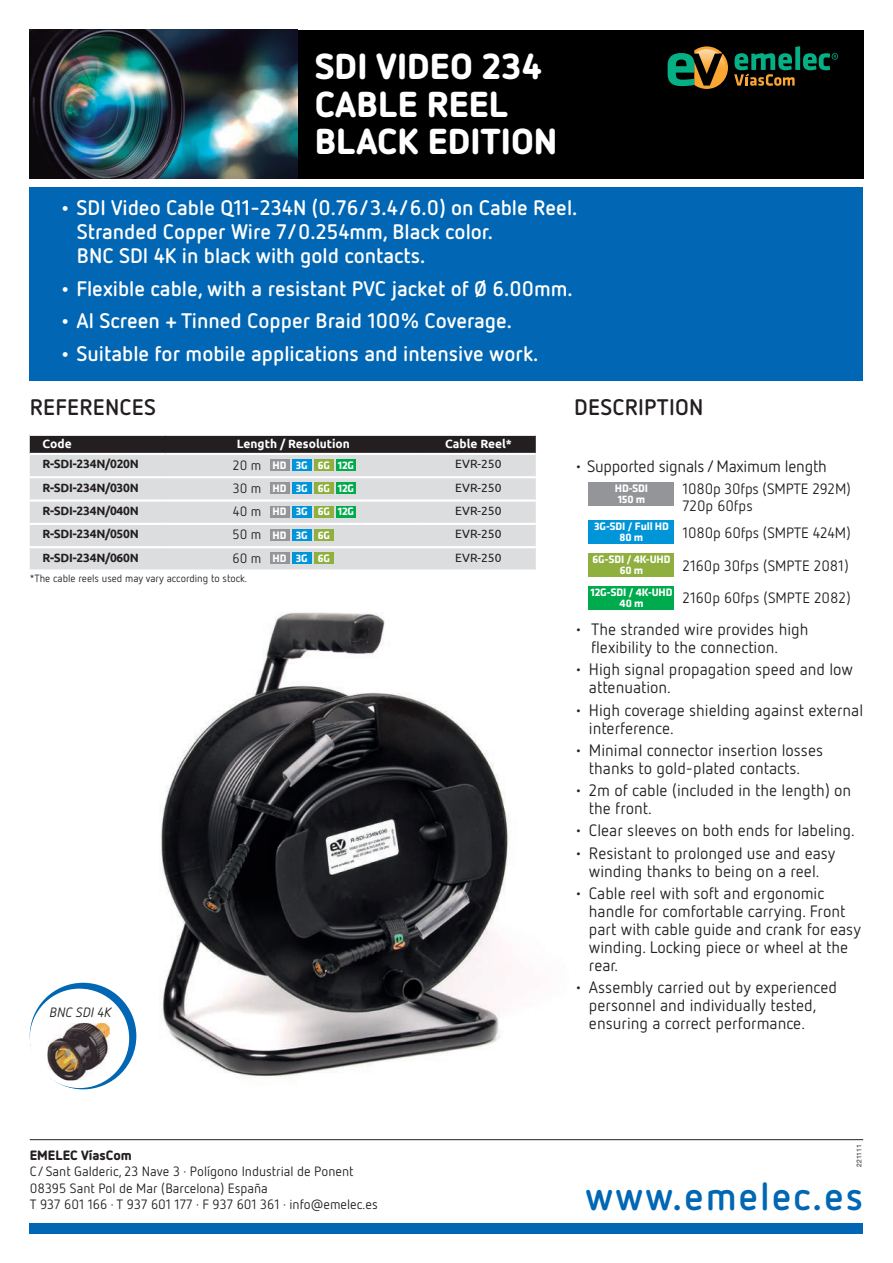
<style>
.page{position:relative;width:893px;height:1263px;background:#fff}
.page>*{position:absolute;margin:0;border:0;box-sizing:border-box;transform-origin:0 0}
.t1{font:700 39px "Netto OT";letter-spacing:.045em;color:#0166b3}
.t2{font:900 36px/37.5px "Netto OT";color:#fff}
.t3{font:700 22.5px "Netto OT";letter-spacing:.01em;color:#231f20}
.t4{font:700 21px/24px "Netto OT";color:#fff}
.t5{font:16.5px/18px "Netto OT";color:#231f20}
.t6{font:15px/16.5px "Netto OT";color:#231f20}
.t7{font:13.5px/16.5px "Netto OT";color:#231f20}
.t8{font:900 13.5px "Netto OT";color:#231f20}
.t9{font:italic 13.5px "Netto OT";color:#231f20}
.t10{font:700 12px "Ubuntu";letter-spacing:-.02em;color:#231f20}
.t11{font:12px "Ubuntu";color:#231f20}
.t12{font:700 12px "Ubuntu";color:#fff}
.t13{font:700 11.25px/11.2px "Klavika";letter-spacing:-.01em;color:#fff;text-align:center}
.t14{font:10.5px "Netto OT";color:#231f20}
.t15{font:6.75px "Helvetica Neue";color:#231f20}
.s1{font-family:"Netto OT";font-weight:400;font-size:13.5px;color:#231f20}
.s2{font-family:"Ubuntu";font-weight:300}
</style>
<div class="page">
<div style="left:30px;top:1223px;width:833px;height:10px;background:#0166b3"></div>
<img style="left:45px;top:568px;width:582px;height:573px">
<svg style="left:30px;top:983px;width:106px;height:106px"></svg>
<div style="left:30px;top:989px;width:99px;height:99px;background:#fff;border-radius:50%"></div>
<img style="left:47px;top:1023px;width:63px;height:57px">
<div style="left:30px;top:187px;width:833px;height:194px;background:#0166b3"></div>
<hr style="left:30px;top:1139px;width:833px;height:1px;background:#231f20">
<div style="left:30px;top:30px;width:833px;height:149px;background:#000001"></div>
<img style="left:30px;top:30px;width:268px;height:149px">
<svg style="left:668px;top:46px;width:60px;height:43px"></svg>
<svg style="left:734px;top:46px;width:104px;height:40px"></svg>
<div style="left:30px;top:436px;width:506px;height:17px;background:#231f20"></div>
<div style="left:30px;top:455px;width:506px;height:114px;background:#dcdddf"></div>
<hr style="left:30px;top:476px;width:136px;height:2px;background:#fff">
<hr style="left:166px;top:476px;width:255px;height:2px;background:#fff">
<hr style="left:421px;top:476px;width:115px;height:2px;background:#fff">
<hr style="left:30px;top:499px;width:136px;height:3px;background:#fff">
<hr style="left:166px;top:499px;width:255px;height:3px;background:#fff">
<hr style="left:421px;top:499px;width:115px;height:3px;background:#fff">
<hr style="left:30px;top:523px;width:136px;height:2px;background:#fff">
<hr style="left:166px;top:523px;width:255px;height:2px;background:#fff">
<hr style="left:421px;top:523px;width:115px;height:2px;background:#fff">
<hr style="left:30px;top:546px;width:136px;height:2px;background:#fff">
<hr style="left:166px;top:546px;width:255px;height:2px;background:#fff">
<hr style="left:421px;top:546px;width:115px;height:2px;background:#fff">
<hr style="left:30px;top:569px;width:136px;height:3px;background:#fff">
<hr style="left:166px;top:569px;width:255px;height:3px;background:#fff">
<hr style="left:421px;top:569px;width:115px;height:3px;background:#fff">
<div style="left:336px;top:459px;width:19px;height:12px;background:#00ab4d"></div>
<div style="left:314px;top:459px;width:19px;height:12px;background:#8faf3e"></div>
<div style="left:292px;top:459px;width:19px;height:12px;background:#0095d9"></div>
<div style="left:270px;top:459px;width:19px;height:12px;background:#939598"></div>
<div style="left:336px;top:482px;width:19px;height:12px;background:#00ab4d"></div>
<div style="left:314px;top:482px;width:19px;height:12px;background:#8faf3e"></div>
<div style="left:292px;top:482px;width:19px;height:12px;background:#0095d9"></div>
<div style="left:270px;top:482px;width:19px;height:12px;background:#939598"></div>
<div style="left:336px;top:506px;width:19px;height:11px;background:#00ab4d"></div>
<div style="left:314px;top:506px;width:19px;height:11px;background:#8faf3e"></div>
<div style="left:292px;top:506px;width:19px;height:11px;background:#0095d9"></div>
<div style="left:270px;top:506px;width:19px;height:11px;background:#939598"></div>
<div style="left:314px;top:529px;width:19px;height:12px;background:#8faf3e"></div>
<div style="left:292px;top:529px;width:19px;height:12px;background:#0095d9"></div>
<div style="left:270px;top:529px;width:19px;height:12px;background:#939598"></div>
<div style="left:314px;top:552px;width:19px;height:12px;background:#8faf3e"></div>
<div style="left:292px;top:552px;width:19px;height:12px;background:#0095d9"></div>
<div style="left:270px;top:552px;width:19px;height:12px;background:#939598"></div>
<div style="left:589px;top:482px;width:85px;height:23px;background:#939598"></div>
<div style="left:589px;top:520px;width:85px;height:23px;background:#0095d9"></div>
<div style="left:589px;top:553px;width:85px;height:23px;background:#8faf3e"></div>
<div style="left:589px;top:586px;width:85px;height:23px;background:#00ab4d"></div>
<h2 class="t2" style="left:315px;top:46px;width:244px">SDI VIDEO 234<br>CABLE REEL<br>BLACK EDITION</h2>
<p class="t4" style="left:77px;top:195px;width:502px;text-indent:-17px">• SDI Video Cable Q11-234N (0.76/3.4/6.0) on Cable Reel.<br>Stranded Copper Wire 7/0.254mm, Black color.<br>BNC SDI 4K in black with gold contacts.</p>
<p class="t4" style="left:60px;top:276px;width:515px">• Flexible cable, with a resistant PVC jacket of Ø 6.00mm.</p>
<p class="t4" style="left:60px;top:308px;width:454px">• Al Screen + Tinned Copper Braid 100% Coverage.</p>
<p class="t4" style="left:60px;top:341px;width:481px">• Suitable for mobile applications and intensive work.</p>
<h3 class="t3" style="left:30px;top:393px;width:128px">REFERENCES</h3>
<h3 class="t3" style="left:574px;top:393px;width:131px">DESCRIPTION</h3>
<p class="t12" style="left:43px;top:437px;width:31px">Code</p>
<p class="t12" style="left:237px;top:437px;width:115px">Length / Resolution</p>
<p class="t12" style="left:445px;top:437px;width:68px">Cable Reel*</p>
<p class="t10" style="left:43px;top:457px;width:98px">R-SDI-234N/020N</p>
<p class="t13" style="left:233px;top:459px;width:123px"><span class="s1">20 m</span> HD 3G 6G 12G</p>
<p class="t11" style="left:455px;top:457px;width:48px">EVR-250</p>
<p class="t10" style="left:43px;top:480px;width:98px">R-SDI-234N/030N</p>
<p class="t13" style="left:233px;top:482px;width:123px"><span class="s1">30 m</span> HD 3G 6G 12G</p>
<p class="t11" style="left:455px;top:480px;width:48px">EVR-250</p>
<p class="t10" style="left:43px;top:503px;width:98px">R-SDI-234N/040N</p>
<p class="t13" style="left:233px;top:505px;width:123px"><span class="s1">40 m</span> HD 3G 6G 12G</p>
<p class="t11" style="left:455px;top:503px;width:48px">EVR-250</p>
<p class="t10" style="left:43px;top:527px;width:98px">R-SDI-234N/050N</p>
<p class="t13" style="left:233px;top:529px;width:99px"><span class="s1">50 m</span> HD 3G 6G</p>
<p class="t11" style="left:455px;top:527px;width:48px">EVR-250</p>
<p class="t10" style="left:43px;top:550px;width:98px">R-SDI-234N/060N</p>
<p class="t13" style="left:232px;top:552px;width:99px"><span class="s1">60 m</span> HD 3G 6G</p>
<p class="t11" style="left:455px;top:550px;width:48px">EVR-250</p>
<p class="t14" style="left:30px;top:572px;width:219px">*The cable reels used may vary according to stock.</p>
<p class="t9" style="left:49px;top:1004px;width:63px">BNC SDI 4K</p>
<p class="t8" style="left:30px;top:1146px;width:104px">EMELEC VíasCom</p>
<p class="t7" style="left:30px;top:1163px;width:350px">C/ Sant Galderic, 23 Nave 3 · Polígono Industrial de Ponent<br>08395 Sant Pol de Mar (Barcelona) España<br>T 937 601 166 · T 937 601 177 · F 937 601 361 · info<span class="s2">@</span>emelec.es</p>
<p class="t5" style="left:574px;top:457px;width:254px">• Supported signals / Maximum length</p>
<p class="t13" style="left:615px;top:482px;width:35px;text-align:left">HD-SDI<br>150 m</p>
<p class="t6" style="left:682px;top:480px;width:170px">1080p 30fps (SMPTE 292M)<br>720p 60fps</p>
<p class="t13" style="left:594px;top:520px;width:76px">3G-SDI / Full HD<br>80 m</p>
<p class="t6" style="left:682px;top:524px;width:170px">1080p 60fps (SMPTE 424M)</p>
<p class="t13" style="left:592px;top:553px;width:79px">6G-SDI / 4K-UHD<br>60 m</p>
<p class="t6" style="left:682px;top:557px;width:168px">2160p 30fps (SMPTE 2081)</p>
<p class="t13" style="left:590px;top:586px;width:84px">12G-SDI / 4K-UHD<br>40 m</p>
<p class="t6" style="left:682px;top:590px;width:170px">2160p 60fps (SMPTE 2082)</p>
<p class="t5" style="left:591px;top:620px;width:219px;text-indent:-17px">• The stranded wire provides high flexibility to the connection.</p>
<p class="t5" style="left:589px;top:660px;width:266px;text-indent:-15px">• High signal propagation speed and low attenuation.</p>
<p class="t5" style="left:589px;top:701px;width:276px;text-indent:-15px">• High coverage shielding against external interference.</p>
<p class="t5" style="left:574px;top:741px;width:251px;text-align:center">• Minimal connector insertion losses thanks to gold-plated contacts.</p>
<p class="t5" style="left:589px;top:781px;width:264px;text-indent:-15px">• 2m of cable (included in the length) on the front.</p>
<p class="t5" style="left:574px;top:821px;width:282px">• Clear sleeves on both ends for labeling.</p>
<p class="t5" style="left:574px;top:844px;width:263px;text-align:center">• Resistant to prolonged use and easy winding thanks to being on a reel.</p>
<p class="t5" style="left:589px;top:884px;width:273px;text-indent:-15px">• Cable reel with soft and ergonomic handle for comfortable carrying. Front part with cable guide and crank for easy winding. Locking piece or wheel at the rear.</p>
<p class="t5" style="left:589px;top:978px;width:250px;text-indent:-15px">• Assembly carried out by experienced personnel and individually tested, ensuring a correct performance.</p>
<p class="t15" style="left:855px;top:1167px;width:24px;rotate:-90deg">221111</p>
<h1 class="t1" style="left:585px;top:1172px;width:280px">www.emelec.es</h1>
</div>
